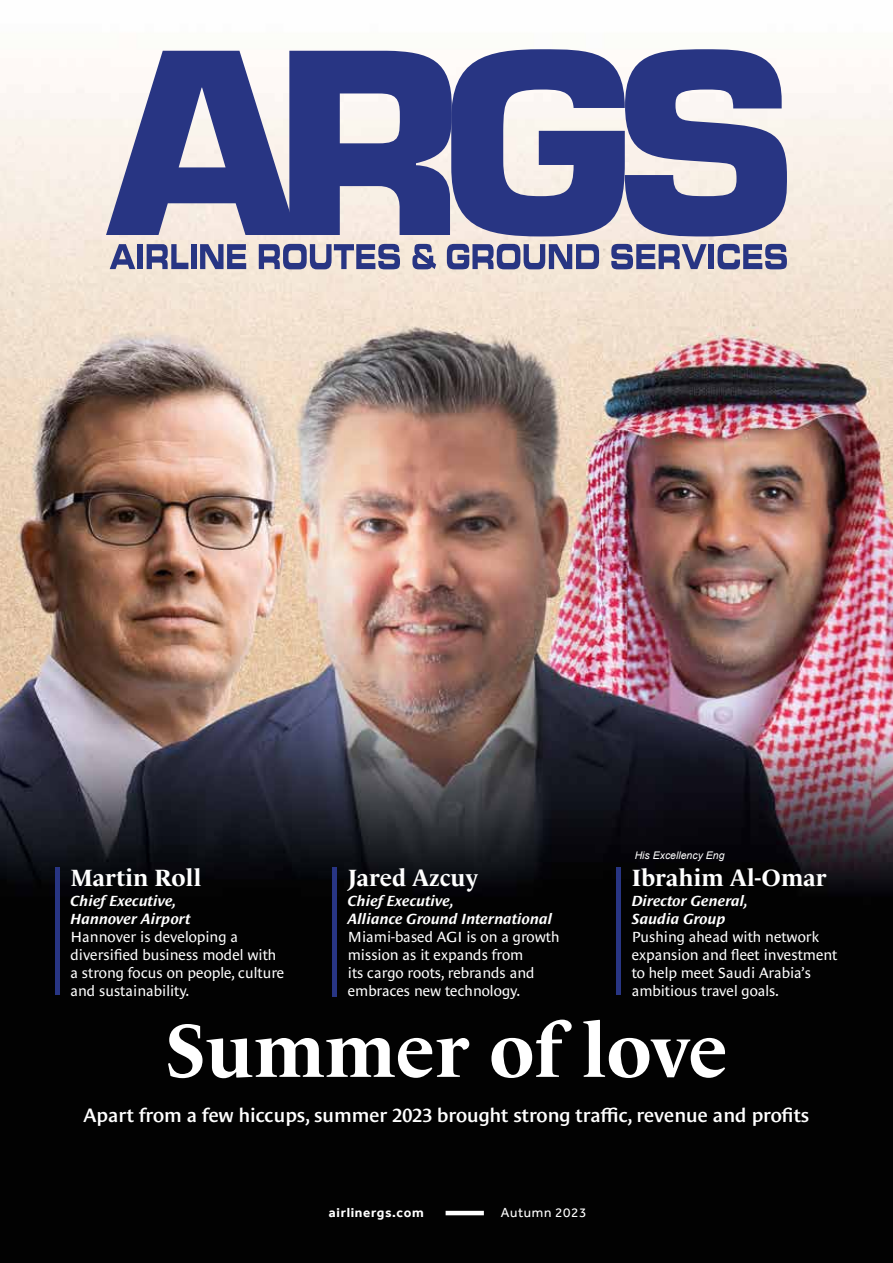
<style>
.page{position:relative;width:893px;height:1263px;background:#fff}
.page>*{position:absolute;margin:0;border:0;box-sizing:border-box;transform-origin:0 0}
.t1{font:700 76.5px "Le Monde Livre Std";color:#fff}
.t2{font:700 24px "Le Monde Livre Std";color:#fff}
.t3{font:600 19.5px "Le Monde Sans Std";color:#fff}
.t4{font:15px/18px "Le Monde Sans Std";color:#fff}
.t5{font:italic 700 15px/18px "Le Monde Sans Std";color:#fff}
.t6{font:700 13.5px "Effra";letter-spacing:.05em;color:#fff}
.t7{font:13.5px "Effra";letter-spacing:.05em;color:#fff}
.t8{font:italic 10.5px "Arial";color:#fff}
</style>
<div class="page">
<img style="left:0;top:84px;width:893px;height:1179px">
<svg style="left:110px;top:244px;width:25px;height:25px"></svg>
<div style="left:137px;top:244px;width:6px;height:25px;background:#283583"></div>
<svg style="left:147px;top:244px;width:41px;height:25px"></svg>
<div style="left:191px;top:244px;width:5px;height:25px;background:#283583"></div>
<svg style="left:200px;top:244px;width:46px;height:25px"></svg>
<svg style="left:259px;top:244px;width:141px;height:25px;background:#7c7ea6"></svg>
<svg style="left:412px;top:244px;width:24px;height:25px"></svg>
<svg style="left:447px;top:244px;width:152px;height:25px;background:#787ba4"></svg>
<svg style="left:611px;top:244px;width:96px;height:25px;background:#7c7ea5"></svg>
<div style="left:709px;top:244px;width:5px;height:25px;background:#283583"></div>
<svg style="left:718px;top:244px;width:69px;height:25px;background:#7174a1"></svg>
<svg style="left:106px;top:49px;width:682px;height:187px;background:#6c72a5"></svg>
<div style="left:55px;top:867px;width:5px;height:128px;background:#283583"></div>
<hr style="left:446px;top:1211px;width:38px;height:4px;background:#fff">
<div style="left:616px;top:867px;width:5px;height:128px;background:#283583"></div>
<hr style="left:333px;top:867px;width:4px;height:130px;background:#283583">
<h2 class="t2" style="left:70px;top:863px;width:133px">Martin Roll</h2>
<p class="t5" style="left:70px;top:891px;width:122px">Chief Executive,<br>Hannover Airport</p>
<p class="t4" style="left:70px;top:927px;width:216px">Hannover is developing a diversified business model with a strong focus on people, culture and sustainability.</p>
<h2 class="t2" style="left:348px;top:863px;width:132px">Jared Azcuy</h2>
<p class="t5" style="left:348px;top:891px;width:206px">Chief Executive,<br>Alliance Ground International</p>
<p class="t4" style="left:348px;top:927px;width:213px">Miami-based AGI is on a growth mission as it expands from<br>its cargo roots, rebrands and embraces new technology.</p>
<p class="t8" style="left:635px;top:849px;width:91px">His Excellency Eng</p>
<h2 class="t2" style="left:632px;top:863px;width:197px">Ibrahim Al-Omar</h2>
<p class="t5" style="left:632px;top:891px;width:118px">Director General,<br>Saudia Group</p>
<p class="t4" style="left:632px;top:927px;width:207px">Pushing ahead with network expansion and fleet investment to help meet Saudi Arabia’s ambitious travel goals.</p>
<h1 class="t1" style="left:165px;top:1006px;width:564px">Summer of love</h1>
<h3 class="t3" style="left:84px;top:1104px;width:727px">Apart from a few hiccups, summer 2023 brought strong traffic, revenue and profits</h3>
<p class="t6" style="left:329px;top:1204px;width:96px">airlinergs.com</p>
<p class="t7" style="left:501px;top:1204px;width:87px">Autumn 2023</p>
</div>
